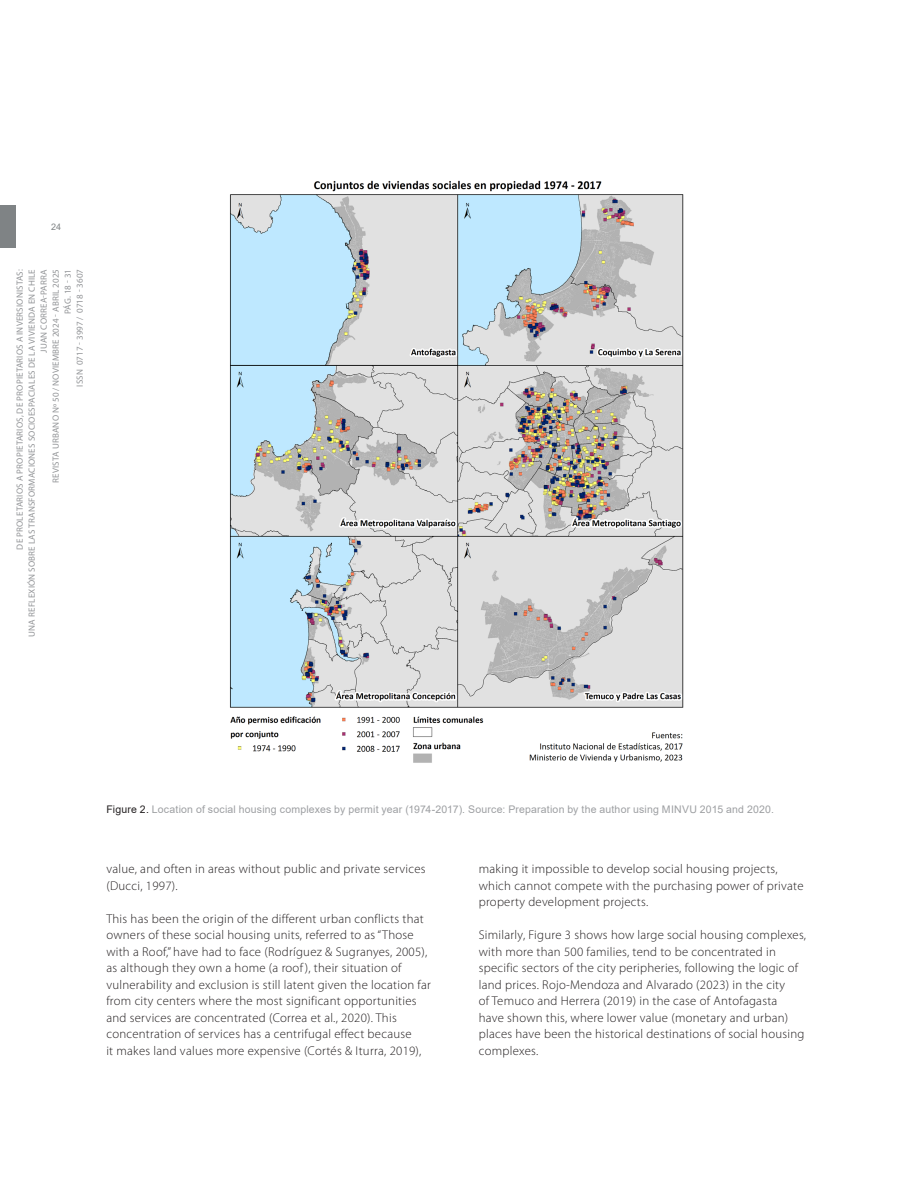
<style>
.page{position:relative;width:915px;height:1191px;background:#fff}
.page>*{position:absolute;margin:0;border:0;box-sizing:border-box;transform-origin:0 0}
._11_Cuerpo_Texto{font:300 12.75px/16.5px "Myriad Pro";letter-spacing:.02em;color:#231f20}
._13_Pie_Foto{font:10.5px "Arial";letter-spacing:.02em;color:#9d9fa2}
.t1{font:9px/12px "Myriad Pro";letter-spacing:.02em;color:#939598;text-align:right}
.t2{font:9px "Arial";color:#7f8385}
.s1{color:#231f20}
</style>
<div class="page">
<div style="left:0;top:205px;width:16px;height:43px;background:#7f8385"></div>
<img style="left:230px;top:180px;width:454px;height:583px">
<p class="t2" style="left:51px;top:220px;width:12px">24</p>
<p class="t1" style="left:14px;top:636px;width:369px;rotate:-90deg">DE PROLETARIOS A PROPIETARIOS, DE PROPIETARIOS A INVERSIONISTAS:<br>UNA REFLEXIÓN SOBRE LAS TRANSFORMACIONES SOCIOESPACIALES DE LA VIVIENDA EN CHILE JUAN CORREA-PARRA<br>REVISTA URBANO Nº 50 / NOVIEMBRE 2024 - ABRIL 2025<br>PÁG. 18 - 31<br>ISSN 0717 - 3997 / 0718 - 3607</p>
<p class="_13_Pie_Foto" style="left:106px;top:801px;width:669px"><span class="s1">Figure 2.</span> Location of social housing complexes by permit year (1974-2017). Source: Preparation by the author using MINVU 2015 and 2020.</p>
<p class="_11_Cuerpo_Texto" style="left:106px;top:860px;width:320px">value, and often in areas without public and private services (Ducci, 1997).</p>
<p class="_11_Cuerpo_Texto" style="left:106px;top:910px;width:326px">This has been the origin of the different urban conflicts that owners of these social housing units, referred to as “Those with a Roof,” have had to face (Rodríguez &amp; Sugranyes, 2005), as although they own a home (a roof ), their situation of vulnerability and exclusion is still latent given the location far from city centers where the most significant opportunities and services are concentrated (Correa et al., 2020). This concentration of services has a centrifugal effect because<br>it makes land values more expensive (Cortés &amp; Iturra, 2019),</p>
<p class="_11_Cuerpo_Texto" style="left:478px;top:860px;width:326px">making it impossible to develop social housing projects, which cannot compete with the purchasing power of private property development projects.</p>
<p class="_11_Cuerpo_Texto" style="left:478px;top:926px;width:329px">Similarly, Figure 3 shows how large social housing complexes, with more than 500 families, tend to be concentrated in specific sectors of the city peripheries, following the logic of land prices. Rojo-Mendoza and Alvarado (2023) in the city<br>of Temuco and Herrera (2019) in the case of Antofagasta<br>have shown this, where lower value (monetary and urban) places have been the historical destinations of social housing complexes.</p>
</div>
